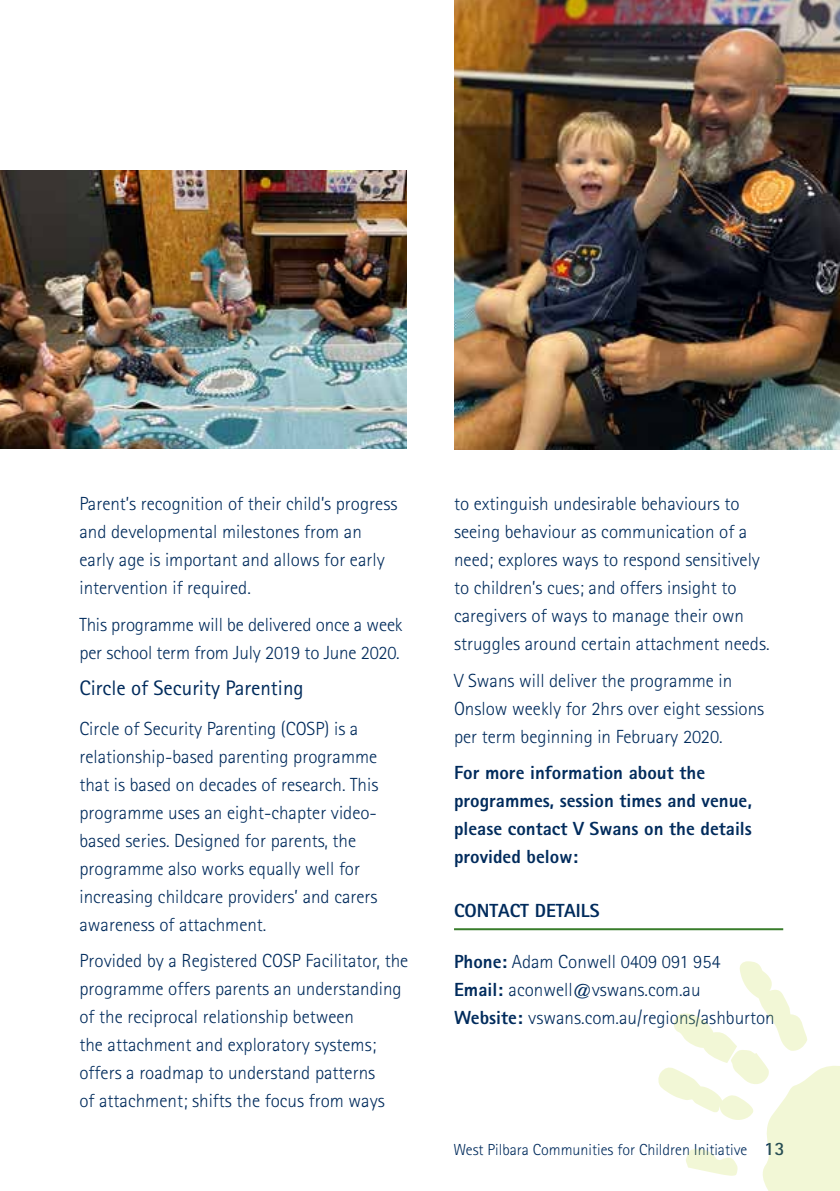
<style>
.page{position:relative;width:840px;height:1191px;background:#fff}
.page>*{position:absolute;margin:0;border:0;box-sizing:border-box;transform-origin:0 0}
.t1{font:21px "Agfa Rotis Sans Serif";color:#002b5c}
.t2{font:300 19px/28px "Agfa Rotis Sans Serif";color:#002b5c}
.t3{font:800 19px/28px "Agfa Rotis Sans Serif";color:#002b5c}
.t4{font:300 16px "Agfa Rotis Sans Serif";color:#002b5c}
.s1{font-weight:800}
.s2{font-weight:700;font-size:19px}
</style>
<div class="page">
<img style="left:0;top:170px;width:406px;height:278px">
<hr style="left:454px;top:928px;width:328px;height:2px;background:#387c2b">
<img style="left:454px;top:0;width:385px;height:449px">
<svg style="left:658px;top:961px;width:181px;height:230px"></svg>
<p class="t2" style="left:79px;top:490px;width:319px">Parent’s recognition of their child’s progress and developmental milestones from an early age is important and allows for early intervention if required.</p>
<p class="t2" style="left:79px;top:610px;width:324px">This programme will be delivered once a week per school term from July 2019 to June 2020.</p>
<p class="t1" style="left:79px;top:676px;width:225px">Circle of Security Parenting</p>
<p class="t2" style="left:79px;top:714px;width:300px">Circle of Security Parenting (COSP) is a relationship-based parenting programme that is based on decades of research. This programme uses an eight-chapter video&shy;based series. Designed for parents, the programme also works equally well for increasing childcare providers’ and carers awareness of attachment.</p>
<p class="t2" style="left:79px;top:947px;width:330px">Provided by a Registered COSP Facilitator, the programme offers parents an understanding of the reciprocal relationship between<br>the attachment and exploratory systems; offers a roadmap to understand patterns<br>of attachment; shifts the focus from ways</p>
<p class="t2" style="left:454px;top:490px;width:317px">to extinguish undesirable behaviours to seeing behaviour as communication of a need; explores ways to respond sensitively to children’s cues; and offers insight to caregivers of ways to manage their own struggles around certain attachment needs.</p>
<p class="t2" style="left:454px;top:666px;width:311px">V Swans will deliver the programme in<br>Onslow weekly for 2hrs over eight sessions per term beginning in February 2020.</p>
<p class="t3" style="left:454px;top:758px;width:299px">For more information about the programmes, session times and venue, please contact V Swans on the details provided below:</p>
<p class="t3" style="left:454px;top:896px;width:147px">CONTACT DETAILS</p>
<p class="t2" style="left:454px;top:947px;width:322px"><span class="s1">Phone:</span> Adam Conwell 0409 091 954<br><span class="s1">Email:</span> aconwell@vswans.com.au<br><span class="s1">Website:</span> vswans.com.au/regions/ashburton</p>
<p class="t4" style="left:453px;top:1140px;width:332px">West Pilbara Communities for Children Initiative <span class="s2">13</span></p>
</div>
